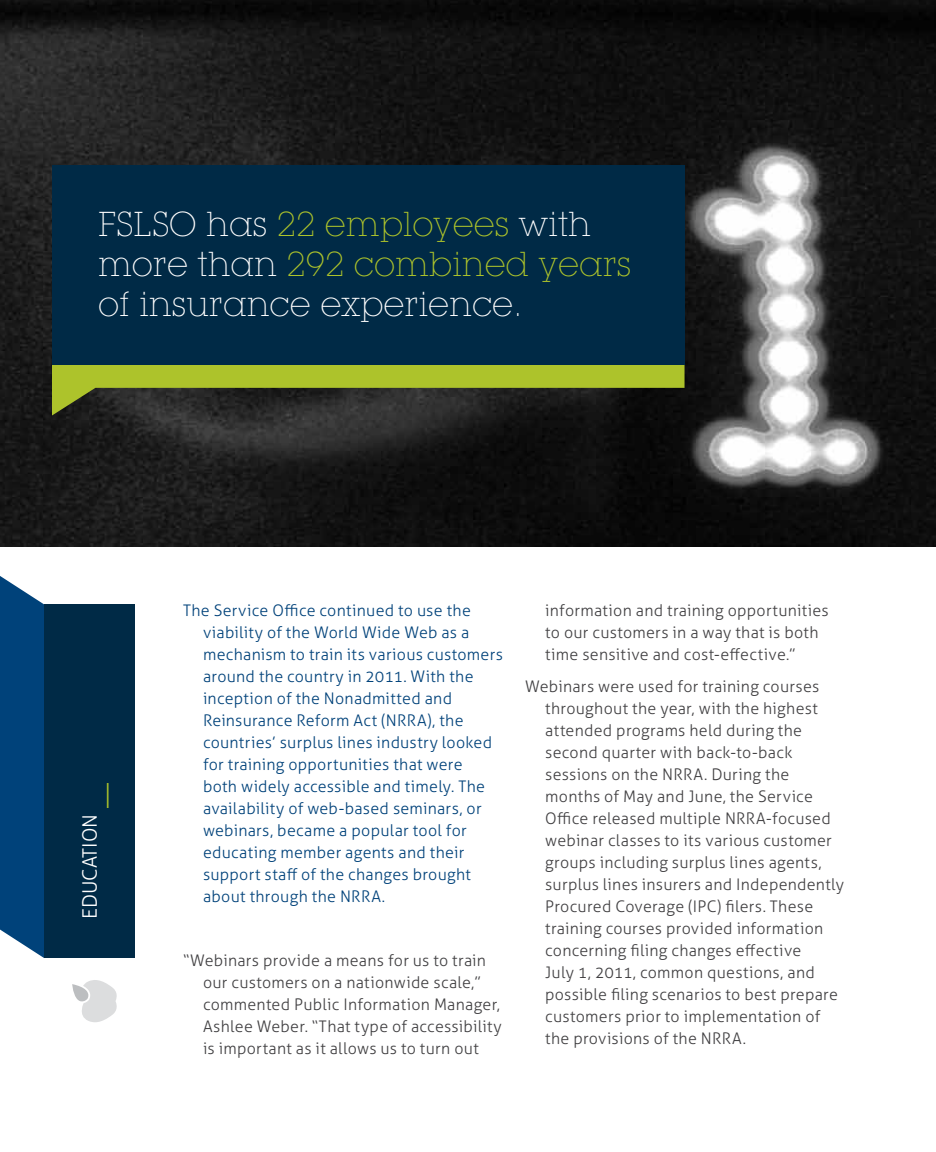
<style>
.page{position:relative;width:936px;height:1152px;background:#fff}
.page>*{position:absolute;margin:0;border:0;box-sizing:border-box;transform-origin:0 0}
.t1{font:300 50px "Lubalin Graph IT Cby BT Xtra";color:#adc32b}
.t2{font:300 34px/40px "Lubalin Graph IT Cby BT Xtra";color:#fff}
.t3{font:300 20px "Aller";color:#fff}
.t4{font:300 16px/22px "Aller";letter-spacing:.015em;color:#414042}
.t5{font:300 16px/22px "Aller";letter-spacing:.015em;color:#00427a}
.s1{color:#adc32b}
</style>
<div class="page">
<div style="left:44px;top:604px;width:91px;height:354px;background:#002a46"></div>
<svg style="left:0;top:576px;width:44px;height:382px"></svg>
<img style="left:0;top:0;width:936px;height:546px">
<svg style="left:52px;top:365px;width:633px;height:50px"></svg>
<div style="left:52px;top:165px;width:633px;height:200px;background:#002a46"></div>
<svg style="left:72px;top:980px;width:45px;height:42px"></svg>
<h2 class="t2" style="left:98px;top:204px;width:535px">FSLSO has <span class="s1">22 employees</span> with more than <span class="s1">292 combined years </span>of insurance experience.</h2>
<p class="t3" style="left:78px;top:919px;width:107px;rotate:-90deg">EDUCATION</p>
<h1 class="t1" style="left:49px;top:808px;width:26px;rotate:-90deg">_</h1>
<p class="t5" style="left:203px;top:599px;width:302px;text-indent:-20px">The Service Office continued to use the viability of the World Wide Web as a mechanism to train its various customers around the country in 2011. With the inception of the Nonadmitted and Reinsurance Reform Act (NRRA), the countries’ surplus lines industry looked for training opportunities that were<br>both widely accessible and timely. The availability of web-based seminars, or webinars, became a popular tool for educating member agents and their support staff of the changes brought about through the NRRA.</p>
<p class="t4" style="left:203px;top:949px;width:300px;text-indent:-20px">“Webinars provide a means for us to train our customers on a nationwide scale,” commented Public Information Manager, Ashlee Weber. “That type of accessibility is important as it allows us to turn out</p>
<p class="t4" style="left:545px;top:599px;width:285px">information and training opportunities to our customers in a way that is both time sensitive and cost-effective.”</p>
<p class="t4" style="left:545px;top:675px;width:300px;text-indent:-20px">Webinars were used for training courses throughout the year, with the highest attended programs held during the second quarter with back-to-back sessions on the NRRA. During the months of May and June, the Service Office released multiple NRRA-focused webinar classes to its various customer groups including surplus lines agents, surplus lines insurers and Independently Procured Coverage (IPC) filers. These training courses provided information concerning filing changes effective<br>July 1, 2011, common questions, and possible filing scenarios to best prepare customers prior to implementation of the provisions of the NRRA.</p>
</div>
